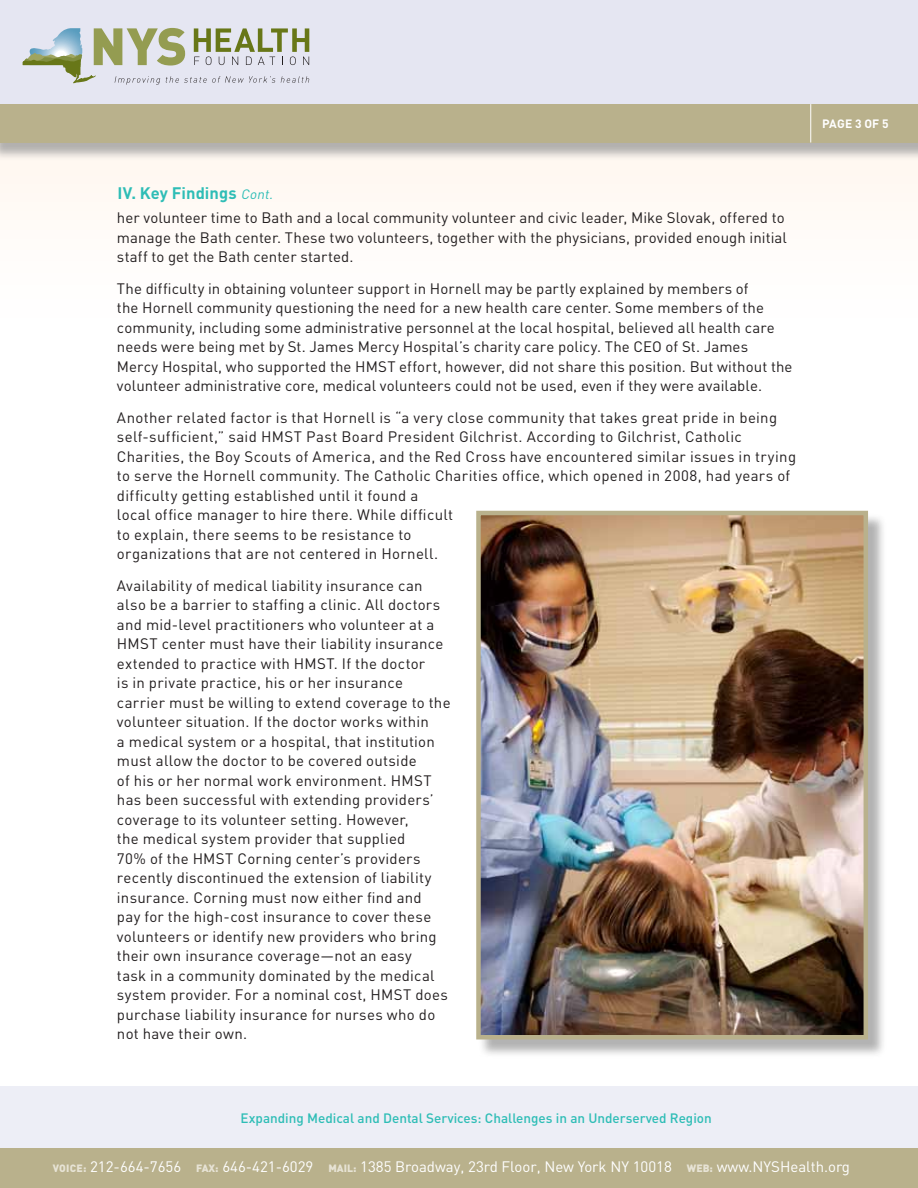
<style>
.page{position:relative;width:918px;height:1188px;background:#fff}
.page>*{position:absolute;margin:0;border:0;box-sizing:border-box;transform-origin:0 0}
.t1{font:700 16.5px "DIN";color:#2ebdb6}
.t2{font:15px/19.5px "DIN";letter-spacing:.015em;color:#231f20}
.t3{font:15px "DIN";color:#fff}
.t4{font:500 13.5px "DIN";color:#2ebdb6}
.t5{font:700 12px "DIN";color:#fff}
.s1{font-weight:400;font-style:italic;font-size:13.5px}
.s2{font-weight:900;font-size:10.5px;color:#e7e3d5}
</style>
<div class="page">
<div style="left:0;top:0;width:918px;height:106px;background:#e5e6f2"></div>
<div style="left:0;top:142px;width:918px;height:224px;background:#fffdfb"></div>
<div style="left:0;top:1086px;width:918px;height:102px;background:#edeef6"></div>
<div style="left:478px;top:513px;width:409px;height:545px;background:#999;opacity:.75"></div>
<img style="left:481px;top:516px;width:382px;height:519px">
<div style="left:476px;top:511px;width:392px;height:529px;border:4px solid #b9b18c"></div>
<div style="left:0;top:106px;width:918px;height:55px;background:#999;opacity:.75"></div>
<div style="left:0;top:104px;width:918px;height:38px;background:#b9b18c"></div>
<hr style="left:810px;top:104px;width:1px;height:39px;background:#fff">
<div style="left:0;top:1148px;width:918px;height:40px;background:#b9b18c"></div>
<svg style="left:23px;top:28px;width:286px;height:57px"></svg>
<p class="t1" style="left:117px;top:182px;width:160px">IV. Key Findings <span class="s1">Cont.</span></p>
<p class="t2" style="left:117px;top:208px;width:672px">her volunteer time to Bath and a local community volunteer and civic leader, Mike Slovak, offered to manage the Bath center. These two volunteers, together with the physicians, provided enough initial staff to get the Bath center started.</p>
<p class="t2" style="left:117px;top:279px;width:677px">The difficulty in obtaining volunteer support in Hornell may be partly explained by members of<br>the Hornell community questioning the need for a new health care center. Some members of the community, including some administrative personnel at the local hospital, believed all health care needs were being met by St. James Mercy Hospital’s charity care policy. The CEO of St. James Mercy Hospital, who supported the HMST effort, however, did not share this position. But without the volunteer administrative core, medical volunteers could not be used, even if they were available.</p>
<p class="t2" style="left:117px;top:408px;width:681px">Another related factor is that Hornell is “a very close community that takes great pride in being self-sufficient,” said HMST Past Board President Gilchrist. According to Gilchrist, Catholic Charities, the Boy Scouts of America, and the Red Cross have encountered similar issues in trying to serve the Hornell community. The Catholic Charities office, which opened in 2008, had years of difficulty getting established until it found a<br>local office manager to hire there. While difficult<br>to explain, there seems to be resistance to<br>organizations that are not centered in Hornell.</p>
<p class="t2" style="left:117px;top:576px;width:335px">Availability of medical liability insurance can also be a barrier to staffing a clinic. All doctors and mid-level practitioners who volunteer at a HMST center must have their liability insurance extended to practice with HMST. If the doctor<br>is in private practice, his or her insurance carrier must be willing to extend coverage to the volunteer situation. If the doctor works within<br>a medical system or a hospital, that institution must allow the doctor to be covered outside<br>of his or her normal work environment. HMST has been successful with extending providers’ coverage to its volunteer setting. However,<br>the medical system provider that supplied<br>70% of the HMST Corning center’s providers recently discontinued the extension of liability insurance. Corning must now either find and<br>pay for the high-cost insurance to cover these volunteers or identify new providers who bring their own insurance coverage—not an easy<br>task in a community dominated by the medical system provider. For a nominal cost, HMST does purchase liability insurance for nurses who do not have their own.</p>
<p class="t5" style="left:822px;top:116px;width:68px">Page 3 of 5</p>
<p class="t4" style="left:241px;top:1109px;width:473px">Expanding Medical and Dental Services: Challenges in an Underserved Region</p>
<p class="t3" style="left:53px;top:1158px;width:799px"><span class="s2">VOICE:</span> 212-664-7656 <span class="s2">FAX:</span> 646-421-6029 <span class="s2">MAIL:</span> 1385 Broadway, 23rd Floor, New York NY 10018 <span class="s2">WEB:</span> www.NYSHealth.org</p>
</div>
